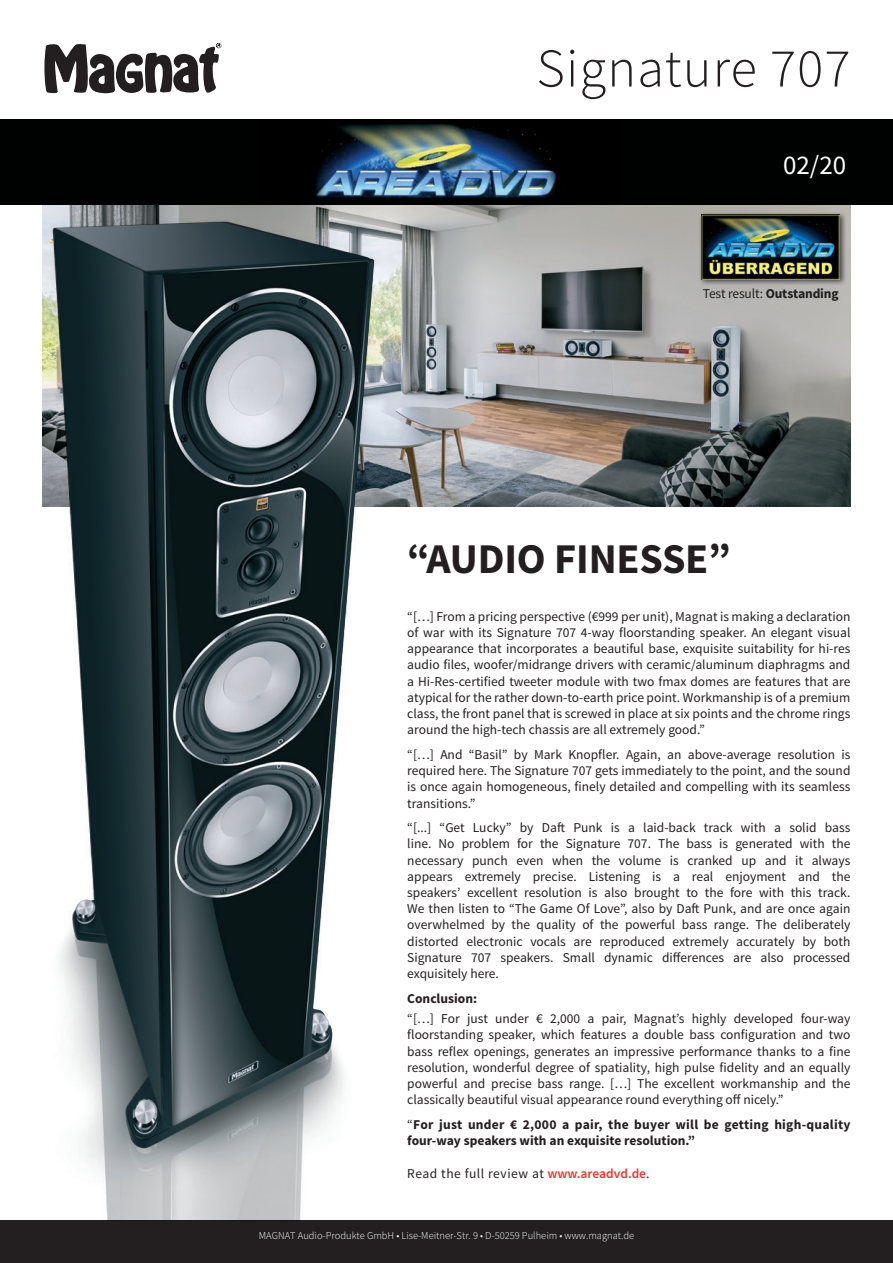
<style>
.page{position:relative;width:893px;height:1263px;background:#fff}
.page>*{position:absolute;margin:0;border:0;box-sizing:border-box;transform-origin:0 0}
.t1{font:300 54.6px "Source Sans Pro";letter-spacing:.02em;color:#231f20}
.t2{font:700 42.3px "Source Sans Pro";letter-spacing:-.005em;color:#231f20}
.t3{font:27px "Source Sans Pro";color:#fff}
.t4{font:13.5px/16.2px "Source Sans Pro";color:#231f20;text-align:justify}
.t5{font:700 13.5px/16.2px "Source Sans Pro";color:#231f20}
.t6{font:13.5px "Source Sans Pro";letter-spacing:.04em;color:#231f20}
.t7{font:300 10.5px "Source Sans Pro";color:#fff}
.s1{font-weight:700}
.s2{font-weight:400}
.s3{font-weight:600;color:#ee342f}
</style>
<div class="page">
<img style="left:43px;top:204px;width:807px;height:303px">
<div style="left:0;top:119px;width:893px;height:85px;background:#000101"></div>
<img style="left:316px;top:124px;width:241px;height:74px">
<svg style="left:44px;top:43px;width:177px;height:51px"></svg>
<div style="left:0;top:1220px;width:893px;height:43px;background:#231f20"></div>
<div style="left:698px;top:211px;width:149px;height:75px;background:#231f20;opacity:.75"></div>
<img style="left:702px;top:215px;width:138px;height:64px">
<img style="left:42px;top:215px;width:365px;height:1005px">
<img style="left:54px;top:222px;width:320px;height:925px">
<h1 class="t1" style="left:536px;top:35px;width:315px">Signature 707</h1>
<h3 class="t3" style="left:783px;top:148px;width:65px">02/20</h3>
<p class="t4" style="left:703px;top:286px;width:137px">Test result: <span class="s1">Outstanding</span></p>
<h2 class="t2" style="left:407px;top:532px;width:325px">“AUDIO FINESSE”</h2>
<p class="t4" style="left:407px;top:608px;width:445px">“[…] From a pricing perspective (€999 per unit), Magnat is making a declaration of war with its Signature 707 4-way floorstanding speaker. An elegant visual appearance that incorporates a beautiful base, exquisite suitability for hi-res audio files, woofer/midrange drivers with ceramic/aluminum diaphragms and a Hi-Res-certified tweeter module with two fmax domes are features that are atypical for the rather down-to-earth price point. Workmanship is of a premium class, the front panel that is screwed in place at six points and the chrome rings around the high-tech chassis are all extremely good.”</p>
<p class="t4" style="left:407px;top:746px;width:445px">“[…] And “Basil” by Mark Knopfler. Again, an above-average resolution is required here. The Signature 707 gets immediately to the point, and the sound is once again homogeneous, finely detailed and compelling with its seamless transitions.”</p>
<p class="t4" style="left:407px;top:820px;width:445px">“[...] “Get Lucky” by Daft Punk is a laid-back track with a solid bass line. No problem for the Signature 707. The bass is generated with the necessary punch even when the volume is cranked up and it always appears extremely precise. Listening is a real enjoyment and the speakers’ excellent resolution is also brought to the fore with this track.<br>We then listen to “The Game Of Love”, also by Daft Punk, and are once again overwhelmed by the quality of the powerful bass range. The deliberately distorted electronic vocals are reproduced extremely accurately by both Signature 707 speakers. Small dynamic differences are also processed exquisitely here.</p>
<p class="t5" style="left:407px;top:991px;width:71px">Conclusion:</p>
<p class="t4" style="left:407px;top:1011px;width:445px">“[…] For just under € 2,000 a pair, Magnat’s highly developed four-way floorstanding speaker, which features a double bass configuration and two bass reflex openings, generates an impressive performance thanks to a fine resolution, wonderful degree of spatiality, high pulse fidelity and an equally powerful and precise bass range. […] The excellent workmanship and the classically beautiful visual appearance round everything off nicely.”</p>
<p class="t5" style="left:407px;top:1117px;width:445px"><span class="s2">“</span>For just under € 2,000 a pair, the buyer will be getting high-quality four-way speakers with an exquisite resolution.”</p>
<p class="t6" style="left:407px;top:1165px;width:244px">Read the full review at <span class="s3">www.areadvd.de</span>.</p>
<p class="t7" style="left:259px;top:1229px;width:377px">MAGNAT Audio-Produkte GmbH • Lise-Meitner-Str. 9 • D-50259 Pulheim • www.magnat.de</p>
</div>
